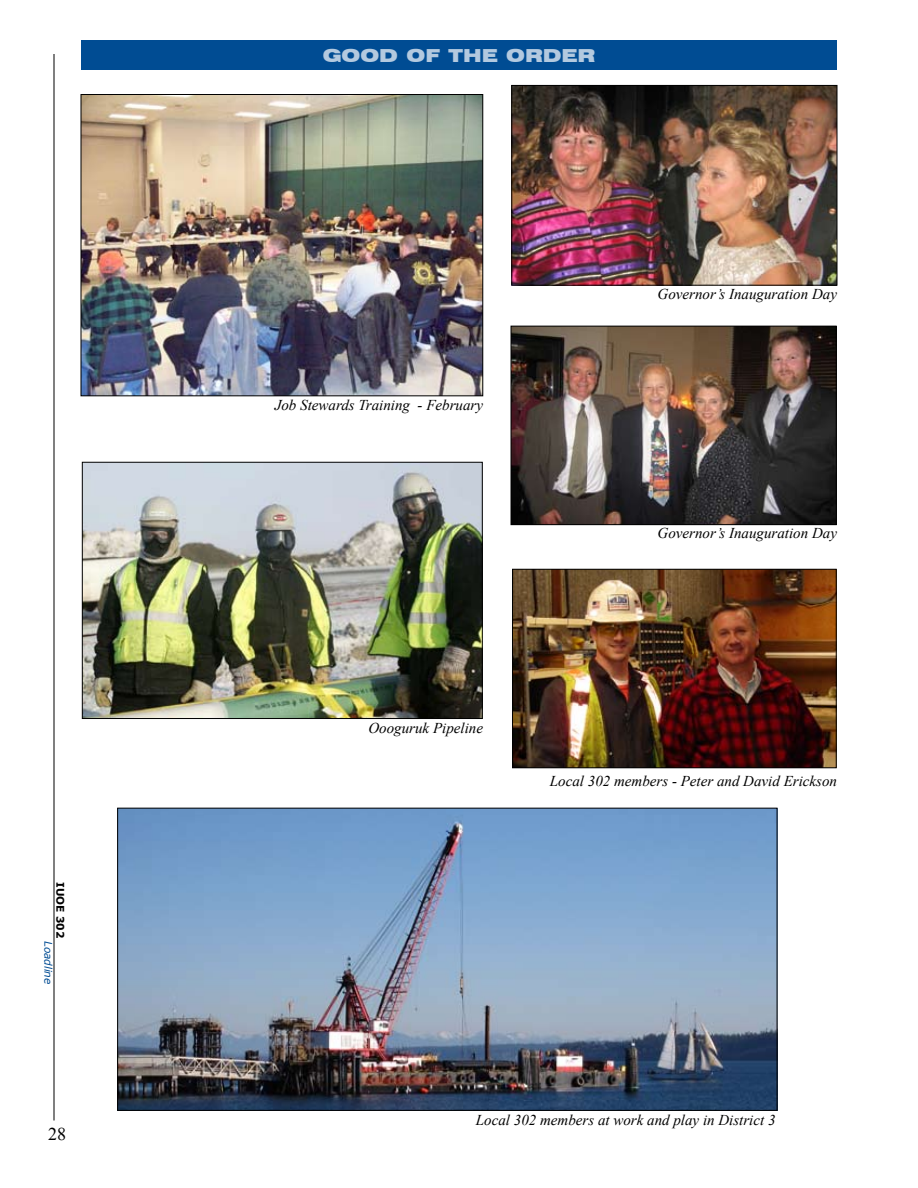
<style>
.page{position:relative;width:918px;height:1188px;background:#fff}
.page>*{position:absolute;margin:0;border:0;box-sizing:border-box;transform-origin:0 0}
.t1{font:900 expanded 18px "Swiss 721 BT";color:#b3c9df}
.t2{font:18px "Times New Roman";color:#000}
.t3{font:italic 15px "Times New Roman";color:#000}
.t4{font:italic 10.5px "Verdana";color:#004c93}
.t5{font:700 10.5px "Verdana";color:#000}
</style>
<div class="page">
<hr style="left:54px;top:54px;width:1px;height:1066px;background:#000">
<div style="left:81px;top:40px;width:756px;height:30px;background:#004c93"></div>
<img style="left:83px;top:96px;width:398px;height:298px">
<div style="left:81px;top:94px;width:402px;height:302px;border:1px solid #000"></div>
<img style="left:513px;top:87px;width:322px;height:197px">
<div style="left:511px;top:85px;width:326px;height:201px;border:1px solid #000"></div>
<img style="left:513px;top:328px;width:322px;height:195px">
<div style="left:511px;top:326px;width:326px;height:199px;border:1px solid #000"></div>
<img style="left:514px;top:571px;width:321px;height:195px">
<div style="left:512px;top:569px;width:325px;height:199px;border:1px solid #000"></div>
<img style="left:84px;top:464px;width:397px;height:253px">
<div style="left:82px;top:462px;width:401px;height:257px;border:1px solid #000"></div>
<img style="left:119px;top:810px;width:656px;height:299px">
<p class="t5" style="left:67px;top:882px;width:58px;rotate:90deg">IUOE 302</p>
<p class="t4" style="left:55px;top:941px;width:45px;rotate:90deg">Loadline</p>
<p class="t2" style="left:48px;top:1122px;width:19px">28</p>
<p class="t1" style="left:323px;top:44px;width:274px">GOOD OF THE ORDER</p>
<p class="t3" style="left:275px;top:395px;width:210px">Job Stewards Training - February</p>
<p class="t3" style="left:368px;top:718px;width:116px">Oooguruk Pipeline</p>
<p class="t3" style="left:658px;top:283px;width:181px">Governor’s Inauguration Day</p>
<p class="t3" style="left:658px;top:523px;width:181px">Governor’s Inauguration Day</p>
<p class="t3" style="left:550px;top:771px;width:289px">Local 302 members - Peter and David Erickson</p>
<p class="t3" style="left:476px;top:1110px;width:301px">Local 302 members at work and play in District 3</p>
</div>
